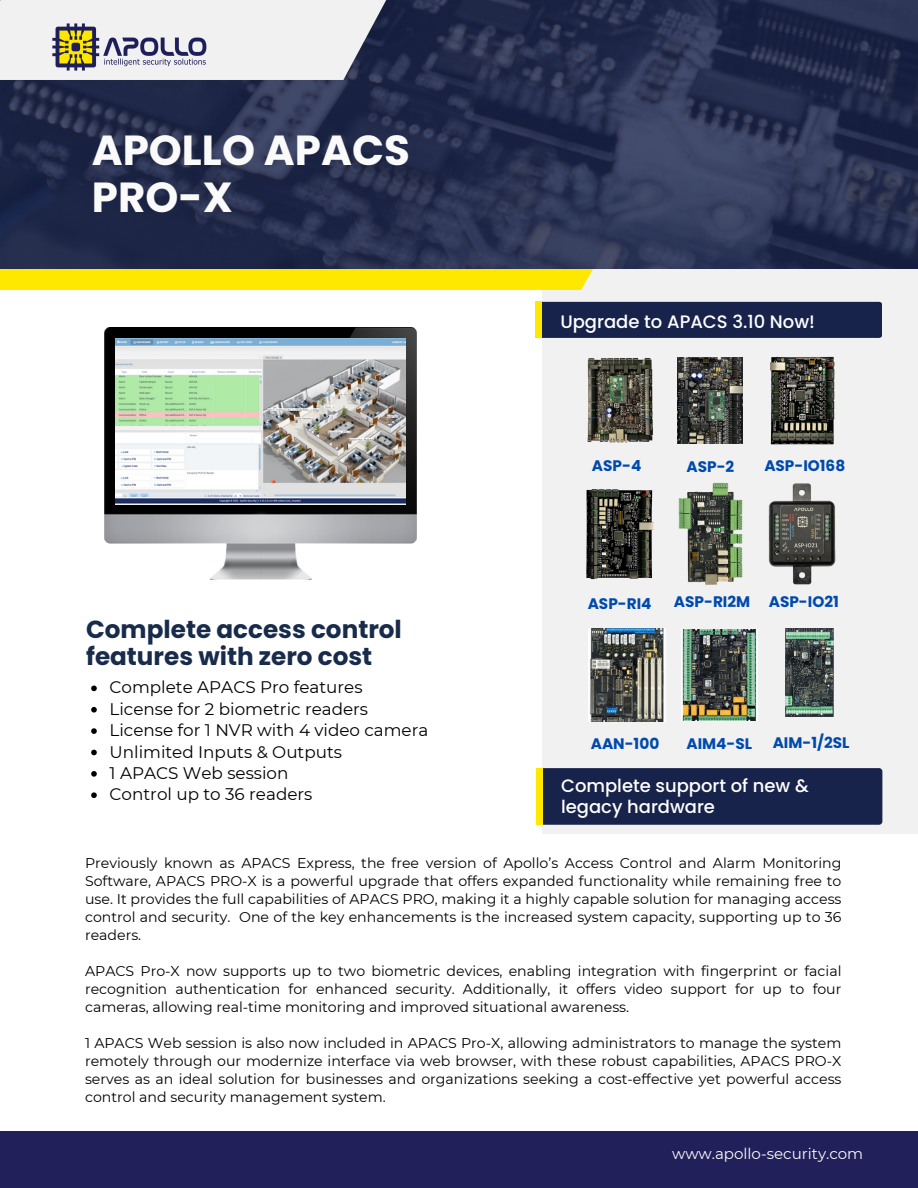
<style>
.page{position:relative;width:918px;height:1188px;background:#fff}
.page>*{position:absolute;margin:0;border:0;box-sizing:border-box;transform-origin:0 0}
.t1{font:700 42px/46.2px "Poppins";color:#fafafa}
.t2{font:700 24.75px/26.4px "Poppins";color:#182b4b}
.t3{font:500 18px/21.3px "Poppins";color:#fff}
.t4{font:16.8px "Montserrat";color:#000}
.t5{font:700 15.3px "Poppins";color:#004aad}
.t6{font:15px "Montserrat";color:#fafafa}
.t7{font:14.1px/18px "Montserrat";color:#000;text-align:justify}
</style>
<div class="page">
<div style="left:542px;top:0;width:376px;height:834px;background:#f1f1f1"></div>
<svg style="left:0;top:268px;width:786px;height:22px;fill:#fee800"></svg>
<svg style="left:0;top:0;width:918px;height:268px;background:#272f4f"></svg>
<svg style="left:0;top:0;width:415px;height:80px;fill:#f1f1f1"></svg>
<img style="left:46px;top:20px;width:167px;height:55px">
<div style="left:0;top:1131px;width:918px;height:57px;background:#22205b"></div>
<img style="left:588px;top:358px;width:64px;height:85px">
<img style="left:678px;top:358px;width:65px;height:85px">
<img style="left:586px;top:489px;width:68px;height:91px">
<img style="left:678px;top:482px;width:65px;height:103px">
<img style="left:768px;top:483px;width:68px;height:102px">
<div style="left:536px;top:768px;width:346px;height:57px;background:#18234b;border-radius:3px"></div>
<div style="left:536px;top:768px;width:7px;height:57px;background:#fee800"></div>
<img style="left:770px;top:356px;width:65px;height:89px">
<img style="left:104px;top:328px;width:313px;height:252px">
<img style="left:116px;top:338px;width:289px;height:167px">
<div style="left:536px;top:302px;width:346px;height:36px;background:#18234b;border-radius:3px"></div>
<div style="left:536px;top:302px;width:6px;height:36px;background:#fee800"></div>
<img style="left:588px;top:628px;width:78px;height:94px">
<img style="left:682px;top:630px;width:74px;height:91px">
<img style="left:786px;top:629px;width:47px;height:87px">
<svg style="left:91px;top:686px;width:6px;height:5px"></svg>
<svg style="left:91px;top:707px;width:6px;height:6px"></svg>
<svg style="left:91px;top:728px;width:6px;height:6px"></svg>
<svg style="left:91px;top:750px;width:6px;height:5px"></svg>
<svg style="left:91px;top:771px;width:6px;height:6px"></svg>
<svg style="left:91px;top:792px;width:6px;height:6px"></svg>
<p class="t1" style="left:92px;top:128px;width:320px">APOLLO APACS<br>PRO-X</p>
<p class="t2" style="left:86px;top:616px;width:317px">Complete access control features with zero cost</p>
<p class="t4" style="left:110px;top:677px;width:255px">Complete APACS Pro features</p>
<h5 class="t4" style="left:110px;top:699px;width:260px">License for 2 biometric readers</h5>
<p class="t4" style="left:110px;top:720px;width:320px">License for 1 NVR with 4 video camera</p>
<h5 class="t4" style="left:110px;top:741px;width:234px">Unlimited Inputs &amp; Outputs</h5>
<p class="t4" style="left:110px;top:763px;width:180px">1 APACS Web session</p>
<h5 class="t4" style="left:110px;top:784px;width:204px">Control up to 36 readers</h5>
<h5 class="t3" style="left:560px;top:311px;width:256px">Upgrade to APACS 3.10 Now!</h5>
<p class="t5" style="left:592px;top:455px;width:51px">ASP-4</p>
<h5 class="t5" style="left:687px;top:455px;width:49px">ASP-2</h5>
<h5 class="t5" style="left:764px;top:455px;width:82px">ASP-IO168</h5>
<h5 class="t5" style="left:588px;top:593px;width:65px">ASP-RI4</h5>
<h5 class="t5" style="left:674px;top:591px;width:78px">ASP-RI2M</h5>
<p class="t5" style="left:769px;top:591px;width:72px">ASP-IO21</p>
<h3 class="t5" style="left:591px;top:733px;width:70px">AAN-100</h3>
<p class="t5" style="left:686px;top:733px;width:67px">AIM4-SL</p>
<p class="t5" style="left:773px;top:732px;width:78px">AIM-1/2SL</p>
<p class="t3" style="left:561px;top:775px;width:249px">Complete support of new &amp; legacy hardware</p>
<h5 class="t7" style="left:85px;top:854px;width:758px">Previously known as APACS Express, the free version of Apollo’s Access Control and Alarm Monitoring Software, APACS PRO-X is a powerful upgrade that offers expanded functionality while remaining free to use. It provides the full capabilities of APACS PRO, making it a highly capable solution for managing access control and security. One of the key enhancements is the increased system capacity, supporting up to 36 readers.</h5>
<p class="t7" style="left:85px;top:962px;width:758px">APACS Pro-X now supports up to two biometric devices, enabling integration with fingerprint or facial recognition authentication for enhanced security. Additionally, it offers video support for up to four cameras, allowing real-time monitoring and improved situational awareness.</p>
<p class="t7" style="left:85px;top:1034px;width:758px">1 APACS Web session is also now included in APACS Pro-X, allowing administrators to manage the system remotely through our modernize interface via web browser, with these robust capabilities, APACS PRO-X serves as an ideal solution for businesses and organizations seeking a cost-effective yet powerful access control and security management system.</p>
<h1 class="t6" style="left:672px;top:1145px;width:193px">www.apollo-security.com</h1>
</div>
